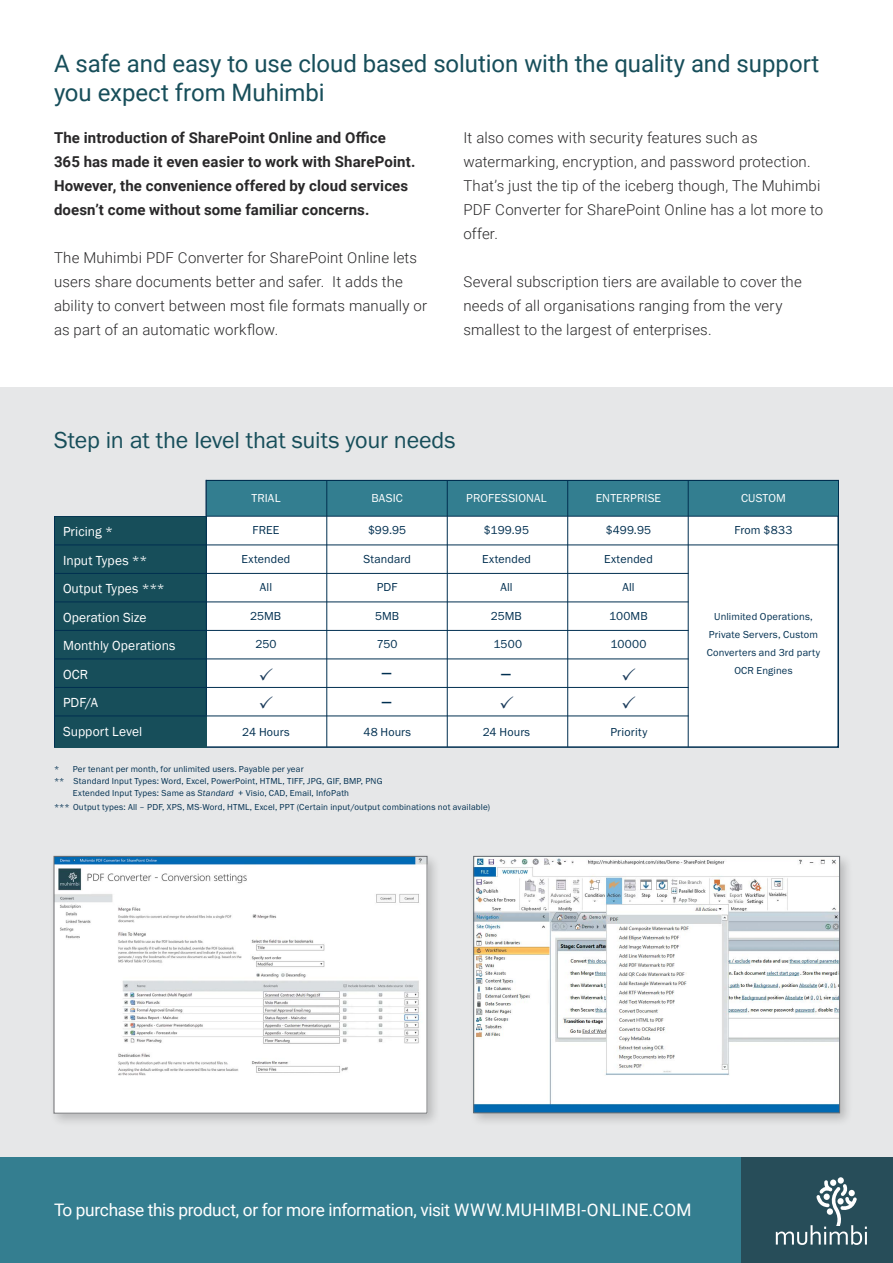
<style>
.page{position:relative;width:893px;height:1263px;background:#fff}
.page>*{position:absolute;margin:0;border:0;box-sizing:border-box;transform-origin:0 0}
.t1{font:24px/28.8px "Roboto";letter-spacing:-.005em;color:#174e5a}
.t2{font:24px "Franklin Gothic URW Boo";letter-spacing:-.01em;color:#174e5a}
.t3{font:17.25px "Roboto";letter-spacing:-.02em;color:#fff}
.t4{font:300 15px/24px "Roboto";letter-spacing:.01em;color:#292829}
.t5{font:700 15px/24px "Roboto";letter-spacing:.01em;color:#292829}
.t6{font:13.5px/28.5px "Franklin Gothic";letter-spacing:.005em;color:#fff}
.t7{font:13.5px/28.5px "Franklin Gothic URW Dem";color:#002f50}
.t8{font:12px "Franklin Gothic URW Boo";letter-spacing:.01em;color:#002f50}
.t9{font:12px "Franklin Gothic URW Boo";letter-spacing:.01em;color:#fff}
.t10{font:10.5px/18px "Franklin Gothic URW Boo";letter-spacing:.015em;color:#002f50;text-align:center}
.t11{font:9px "Franklin Gothic URW Boo";letter-spacing:.02em;color:#002f50}
.s1{font-family:"Franklin Gothic URW Boo Ita"}
</style>
<div class="page">
<div style="left:0;top:1154px;width:743px;height:109px;background:#347e90"></div>
<div style="left:742px;top:1155px;width:151px;height:108px;background:#274d59"></div>
<div style="left:838px;top:1177px;width:6px;height:7px;background:#fff;border-radius:50%"></div>
<svg style="left:776px;top:1180px;width:91px;height:65px"></svg>
<div style="left:827px;top:1208px;width:6px;height:7px;background:#fff;border-radius:50%"></div>
<div style="left:0;top:387px;width:893px;height:769px;background:#e6e7e8"></div>
<div style="left:54px;top:480px;width:785px;height:268px;background:#fff;border:2px solid #002f50"></div>
<div style="left:49px;top:852px;width:391px;height:275px;background:#000;opacity:.2"></div>
<img style="left:56px;top:858px;width:369px;height:253px">
<div style="left:54px;top:856px;width:373px;height:257px;border:1px solid #6d6e71"></div>
<div style="left:469px;top:852px;width:384px;height:275px;background:#000;opacity:.2"></div>
<img style="left:475px;top:858px;width:363px;height:253px">
<div style="left:473px;top:856px;width:367px;height:257px;border:1px solid #6d6e71"></div>
<div style="left:207px;top:481px;width:631px;height:35px;background:#337e90"></div>
<div style="left:55px;top:516px;width:151px;height:232px;background:#174e5a"></div>
<hr style="left:206px;top:481px;width:1px;height:234px;background:#002f50">
<hr style="left:326px;top:481px;width:1px;height:266px;background:#002f50">
<hr style="left:55px;top:573px;width:634px;height:1px;background:#002f50">
<hr style="left:55px;top:544px;width:784px;height:1px;background:#002f50">
<hr style="left:55px;top:601px;width:634px;height:1px;background:#002f50">
<hr style="left:55px;top:630px;width:634px;height:1px;background:#002f50">
<hr style="left:55px;top:687px;width:634px;height:1px;background:#002f50">
<hr style="left:55px;top:658px;width:634px;height:1px;background:#002f50">
<hr style="left:55px;top:715px;width:634px;height:1px;background:#002f50">
<hr style="left:447px;top:481px;width:1px;height:266px;background:#002f50">
<hr style="left:567px;top:481px;width:1px;height:266px;background:#002f50">
<hr style="left:688px;top:481px;width:1px;height:266px;background:#002f50">
<hr style="left:55px;top:516px;width:783px;height:1px;background:#002f50">
<div style="left:49px;top:474px;width:157px;height:42px;background:#e6e7e8"></div>
<hr style="left:205px;top:480px;width:2px;height:36px;background:#002f50">
<h1 class="t1" style="left:54px;top:48px;width:767px">A safe and easy to use cloud based solution with the quality and support you expect from Muhimbi</h1>
<p class="t5" style="left:54px;top:125px;width:363px">The introduction of SharePoint Online and Office 365 has made it even easier to work with SharePoint.<br>However, the convenience offered by cloud services doesn’t come without some familiar concerns.</p>
<p class="t4" style="left:54px;top:245px;width:375px">The Muhimbi PDF Converter for SharePoint Online lets users share documents better and safer. It adds the ability to convert between most file formats manually or as part of an automatic workflow.</p>
<p class="t4" style="left:463px;top:125px;width:361px">It also comes with security features such as watermarking, encryption, and password protection.<br>That’s just the tip of the iceberg though, The Muhimbi PDF Converter for SharePoint Online has a lot more to offer.</p>
<p class="t4" style="left:463px;top:269px;width:340px">Several subscription tiers are available to cover the needs of all organisations ranging from the very smallest to the largest of enterprises.</p>
<h1 class="t2" style="left:54px;top:425px;width:403px">Step in at the level that suits your needs</h1>
<p class="t6" style="left:63px;top:517px;width:114px">Pricing *<br>Input Types **<br>Output Types ***<br>Operation Size<br>Monthly Operations<br>OCR<br>PDF/A<br>Support Level</p>
<p class="t9" style="left:251px;top:491px;width:31px">TRIAL</p>
<p class="t9" style="left:371px;top:491px;width:33px">BASIC</p>
<p class="t9" style="left:466px;top:491px;width:82px">PROFESSIONAL</p>
<p class="t9" style="left:596px;top:491px;width:67px">ENTERPRISE</p>
<p class="t9" style="left:741px;top:491px;width:46px">CUSTOM</p>
<p class="t8" style="left:253px;top:523px;width:28px">FREE</p>
<p class="t8" style="left:368px;top:523px;width:40px">$99.95</p>
<p class="t8" style="left:484px;top:523px;width:47px">$199.95</p>
<p class="t8" style="left:606px;top:523px;width:47px">$499.95</p>
<p class="t8" style="left:735px;top:523px;width:59px">From $833</p>
<p class="t8" style="left:242px;top:551px;width:50px">Extended</p>
<p class="t8" style="left:363px;top:551px;width:49px">Standard</p>
<p class="t8" style="left:482px;top:551px;width:50px">Extended</p>
<p class="t8" style="left:604px;top:551px;width:50px">Extended</p>
<p class="t8" style="left:260px;top:580px;width:14px">All</p>
<p class="t8" style="left:377px;top:580px;width:22px">PDF</p>
<p class="t8" style="left:500px;top:580px;width:14px">All</p>
<p class="t8" style="left:622px;top:580px;width:14px">All</p>
<p class="t8" style="left:250px;top:608px;width:33px">25MB</p>
<p class="t8" style="left:375px;top:608px;width:26px">5MB</p>
<p class="t8" style="left:491px;top:608px;width:33px">25MB</p>
<p class="t8" style="left:493px;top:637px;width:30px">1500</p>
<p class="t8" style="left:255px;top:637px;width:23px">250</p>
<p class="t8" style="left:377px;top:637px;width:23px">750</p>
<p class="t7" style="left:382px;top:658px;width:11px">— —</p>
<p class="t7" style="left:501px;top:659px;width:11px">—</p>
<p class="t8" style="left:609px;top:608px;width:40px">100MB</p>
<p class="t8" style="left:611px;top:637px;width:37px">10000</p>
<p class="t8" style="left:242px;top:724px;width:49px">24 Hours</p>
<p class="t8" style="left:363px;top:724px;width:49px">48 Hours</p>
<p class="t8" style="left:483px;top:724px;width:49px">24 Hours</p>
<p class="t8" style="left:610px;top:724px;width:39px">Priority</p>
<p class="t10" style="left:707px;top:607px;width:115px">Unlimited Operations,<br>Private Servers, Custom<br>Converters and 3rd party<br>OCR Engines</p>
<p class="t11" style="left:54px;top:764px;width:251px">* Per tenant per month, for unlimited users. Payable per year</p>
<p class="t11" style="left:54px;top:776px;width:330px">** Standard Input Types: Word, Excel, PowerPoint, HTML, TIFF, JPG, GIF, BMP, PNG</p>
<p class="t11" style="left:73px;top:788px;width:278px">Extended Input Types: Same as <span class="s1">Standard</span> + Visio, CAD, Email, InfoPath</p>
<p class="t11" style="left:54px;top:801px;width:438px">*** Output types: All – PDF, XPS, MS-Word, HTML, Excel, PPT (Certain input/output combinations not available)</p>
<p class="t3" style="left:54px;top:1198px;width:639px">To purchase this product, or for more information, visit WWW.MUHIMBI-ONLINE.COM</p>
</div>
